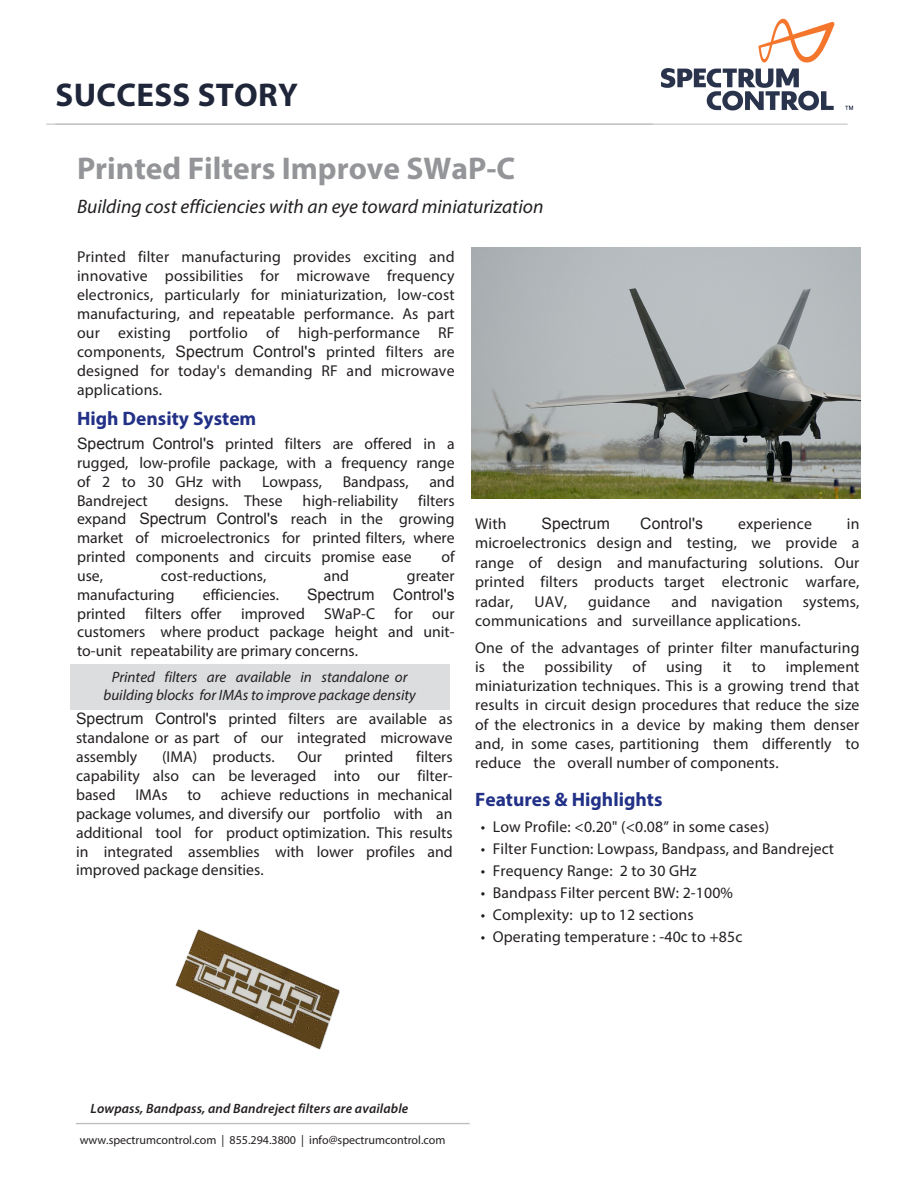
<style>
.page{position:relative;width:918px;height:1188px;background:#fff}
.page>*{position:absolute;margin:0;border:0;box-sizing:border-box;transform-origin:0 0}
.t1{font:700 33px "Myriad";letter-spacing:.01em;color:#1f263a}
.t2{font:700 31.5px "Myriad Pro";color:#939598}
.t3{font:italic 19.5px "Myriad Pro";color:#231f20}
.t4{font:700 19.5px "Myriad Pro";color:#223187}
.t5{font:15.75px/18.9px "Myriad Pro";letter-spacing:.01em;color:#231f20;text-align:justify}
.t6{font:15.75px "Arial";letter-spacing:.005em;color:#231f20}
.t7{font:italic 15px/18.6px "Myriad Pro";color:#231f20;text-align:center}
.t8{font:italic 600 13.5px "Myriad Pro";letter-spacing:.01em;color:#231f20}
.t9{font:12px "Myriad";color:#231f20}
.s1{font-family:"Arial"}
.s2{font-family:"Myriad Pro"}
</style>
<div class="page">
<div style="left:71px;top:664px;width:379px;height:45px;background:#dcdddf"></div>
<img style="left:472px;top:248px;width:388px;height:251px">
<img style="left:175px;top:929px;width:165px;height:121px">
<hr style="left:76px;top:1123px;width:394px;height:1px;background:#bcbdc0">
<img style="left:653px;top:18px;width:201px;height:106px">
<hr style="left:46px;top:124px;width:802px;height:1px;background:#bcbdc0">
<h1 class="t1" style="left:56px;top:78px;width:244px">SUCCESS STORY</h1>
<h2 class="t2" style="left:77px;top:148px;width:440px">Printed Filters Improve SWaP-C</h2>
<p class="t3" style="left:77px;top:194px;width:468px">Building cost efficiencies with an eye toward miniaturization</p>
<p class="t5" style="left:77px;top:247px;width:379px">Printed filter manufacturing provides exciting and innovative possibilities for microwave frequency electronics, particularly for miniaturization, low-cost manufacturing, and repeatable performance. As part our existing portfolio of high-performance RF components, <span class="s1">Spectrum Control's</span> printed filters are designed for today's demanding RF and microwave applications.</p>
<p class="t4" style="left:77px;top:406px;width:181px">High Density System</p>
<p class="t5" style="left:77px;top:434px;width:379px"><span class="s1">Spectrum Control's</span> printed filters are offered in a rugged, low-profile package, with a frequency range of 2 to 30 GHz with</p>
<p class="t5" style="left:262px;top:472px;width:61px">Lowpass,</p>
<p class="t5" style="left:343px;top:472px;width:68px">Bandpass,</p>
<p class="t5" style="left:429px;top:472px;width:27px">and</p>
<p class="t5" style="left:77px;top:491px;width:379px;text-indent:341px">filters expand <span class="s1">Spectrum Control's</span> reach in the growing market of microelectronics for printed filters, where printed components and circuits promise ease</p>
<p class="t5" style="left:77px;top:491px;width:72px">Bandreject</p>
<p class="t5" style="left:175px;top:491px;width:109px">designs. These</p>
<p class="t5" style="left:303px;top:491px;width:97px">high-reliability</p>
<p class="t5" style="left:441px;top:547px;width:15px">of</p>
<p class="t5" style="left:77px;top:566px;width:28px">use,</p>
<p class="t5" style="left:161px;top:566px;width:107px">cost-reductions,</p>
<p class="t5" style="left:324px;top:566px;width:27px">and</p>
<p class="t5" style="left:407px;top:566px;width:49px">greater</p>
<p class="t5" style="left:77px;top:585px;width:99px">manufacturing</p>
<p class="t5" style="left:203px;top:585px;width:78px">efficiencies.</p>
<p class="t6" style="left:307px;top:584px;width:149px">Spectrum Control's</p>
<p class="t5" style="left:77px;top:604px;width:50px">printed</p>
<p class="t5" style="left:77px;top:604px;width:379px;text-indent:68px">filters offer improved SWaP-C for our customers where product package height and unit&shy;to-unit repeatability are primary concerns.</p>
<p class="t7" style="left:103px;top:667px;width:314px">Printed filters are available in standalone or building blocks for IMAs to improve package density</p>
<p class="t5" style="left:76px;top:709px;width:378px"><span class="s1">Spectrum Control's</span> printed filters are available as standalone or as part of our integrated microwave assembly</p>
<p class="t5" style="left:76px;top:747px;width:378px;text-indent:340px">filters capability also can be leveraged into our filter&shy;based</p>
<p class="t5" style="left:162px;top:747px;width:114px">(IMA) products.</p>
<p class="t5" style="left:297px;top:747px;width:26px">Our</p>
<p class="t5" style="left:345px;top:747px;width:50px">printed</p>
<p class="t5" style="left:76px;top:785px;width:378px;text-indent:145px">achieve reductions in mechanical package volumes, and diversify our portfolio with an additional tool for product optimization. This results in integrated assemblies with lower profiles and improved package densities.</p>
<p class="t5" style="left:135px;top:785px;width:34px">IMAs</p>
<p class="t5" style="left:187px;top:785px;width:15px">to</p>
<p class="t5" style="left:475px;top:514px;width:33px">With</p>
<p class="t6" style="left:541px;top:513px;width:70px">Spectrum</p>
<p class="t6" style="left:640px;top:513px;width:64px">Control's</p>
<p class="t5" style="left:738px;top:514px;width:75px">experience</p>
<p class="t5" style="left:475px;top:514px;width:386px;line-height:19.4px;text-indent:372px">in microelectronics design and testing, we provide a range of design and manufacturing solutions. Our printed filters products target electronic warfare, radar,</p>
<p class="t5" style="left:535px;top:592px;width:34px">UAV,</p>
<p class="t5" style="left:588px;top:592px;width:64px">guidance</p>
<p class="t5" style="left:672px;top:592px;width:113px">and navigation</p>
<p class="t5" style="left:803px;top:592px;width:58px">systems,</p>
<p class="t5" style="left:475px;top:607px;width:386px;line-height:26.7px">communications and surveillance applications.<br>One of the advantages of printer filter manufacturing</p>
<p class="t5" style="left:475px;top:657px;width:51px">is the</p>
<p class="t5" style="left:545px;top:657px;width:70px">possibility</p>
<p class="t5" style="left:633px;top:657px;width:15px">of</p>
<p class="t5" style="left:666px;top:657px;width:38px">using</p>
<p class="t5" style="left:723px;top:657px;width:11px">it</p>
<p class="t5" style="left:752px;top:657px;width:16px">to</p>
<p class="t5" style="left:475px;top:657px;width:386px;text-indent:311px">implement miniaturization techniques. This is a growing trend that results in circuit design procedures that reduce the size of the electronics in a device by making them denser and, in some cases, partitioning them differently to reduce the overall number of components.</p>
<p class="t4" style="left:475px;top:787px;width:189px">Features &amp; Highlights</p>
<p class="t5" style="left:481px;top:817px;width:290px">• Low Profile: &lt;0.20" (&lt;0.08” in some cases)</p>
<p class="t5" style="left:481px;top:839px;width:355px">• Filter Function: Lowpass, Bandpass, and Bandreject</p>
<p class="t5" style="left:481px;top:861px;width:217px">• Frequency Range: 2 to 30 GHz</p>
<p class="t5" style="left:481px;top:883px;width:254px">• Bandpass Filter percent BW: 2-100%</p>
<p class="t5" style="left:481px;top:905px;width:214px">• Complexity: up to 12 sections</p>
<p class="t5" style="left:481px;top:927px;width:263px">• Operating temperature : -40c to +85c</p>
<p class="t8" style="left:91px;top:1100px;width:319px">Lowpass, Bandpass, and Bandreject filters are available</p>
<p class="t9" style="left:80px;top:1134px;width:367px">www.<span class="s2">spectrumcontrol</span>.com | 855.294.3800 | info@<span class="s2">spectrumcontrol</span>.com</p>
</div>
